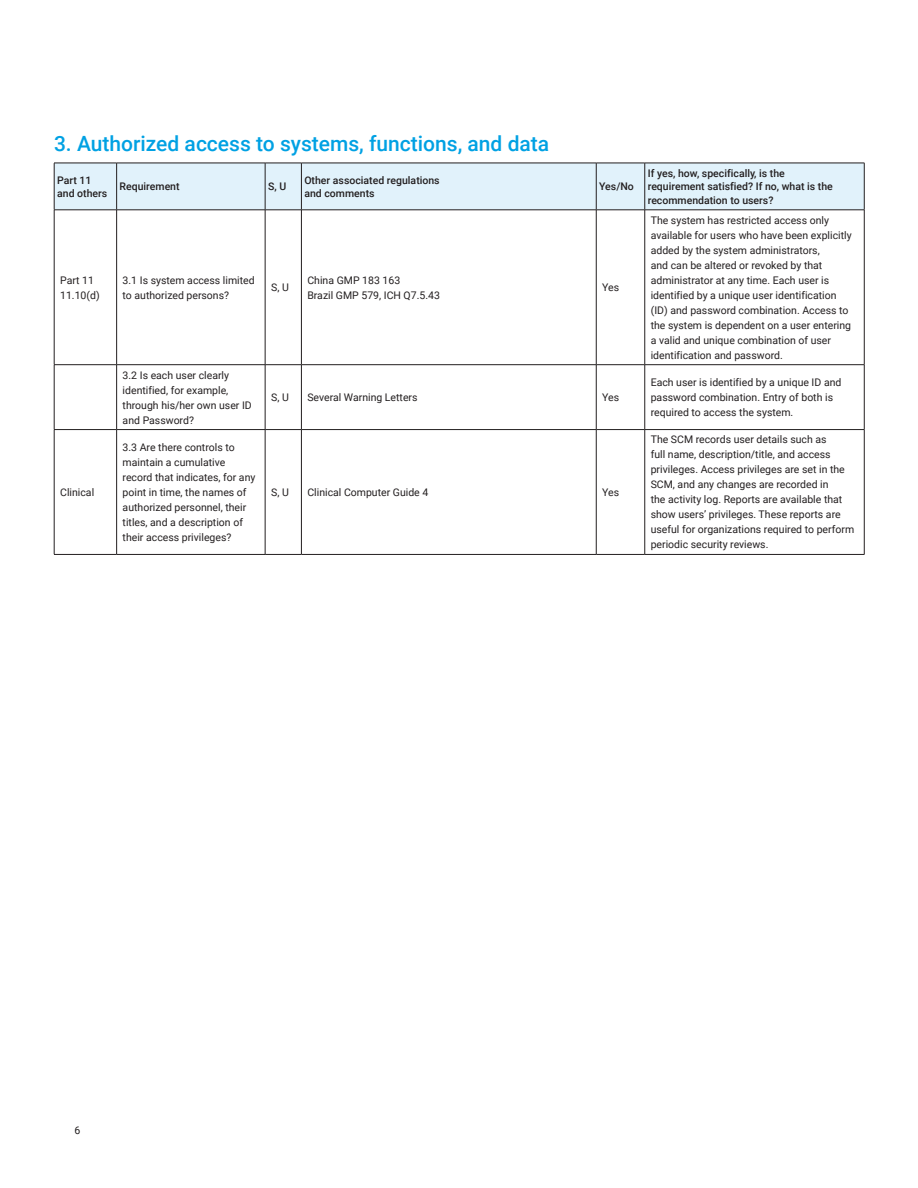
<style>
.page{position:relative;width:918px;height:1188px;background:#fff}
.page>*{position:absolute;margin:0;border:0;box-sizing:border-box;transform-origin:0 0}
.DATA_text_black{font:500 21px "Roboto";color:#00a1e3}
.DATA_table_text{font:10.5px/15px "Roboto";color:#231f20}
.DATA_table_text_head{font:500 10.5px/13.5px "Roboto";color:#231f20}
.Table_body{font:10.5px/15px "Roboto";color:#231f20}
</style>
<div class="page">
<div style="left:55px;top:164px;width:809px;height:46px;background:#e1f2fb"></div>
<hr style="left:54px;top:210px;width:63px;height:1px;background:#231f20">
<hr style="left:54px;top:210px;width:1px;height:155px;background:#231f20">
<hr style="left:117px;top:210px;width:148px;height:1px;background:#231f20">
<hr style="left:116px;top:210px;width:1px;height:155px;background:#231f20">
<hr style="left:265px;top:210px;width:36px;height:1px;background:#231f20">
<hr style="left:265px;top:210px;width:1px;height:155px;background:#231f20">
<hr style="left:301px;top:210px;width:295px;height:1px;background:#231f20">
<hr style="left:301px;top:210px;width:1px;height:155px;background:#231f20">
<hr style="left:596px;top:210px;width:49px;height:1px;background:#231f20">
<hr style="left:596px;top:210px;width:1px;height:155px;background:#231f20">
<hr style="left:645px;top:210px;width:219px;height:1px;background:#231f20">
<hr style="left:645px;top:210px;width:1px;height:155px;background:#231f20">
<hr style="left:864px;top:210px;width:1px;height:155px;background:#231f20">
<hr style="left:54px;top:364px;width:63px;height:1px;background:#231f20">
<hr style="left:54px;top:365px;width:1px;height:64px;background:#231f20">
<hr style="left:117px;top:364px;width:148px;height:1px;background:#231f20">
<hr style="left:116px;top:365px;width:1px;height:64px;background:#231f20">
<hr style="left:265px;top:364px;width:36px;height:1px;background:#231f20">
<hr style="left:265px;top:365px;width:1px;height:64px;background:#231f20">
<hr style="left:301px;top:364px;width:295px;height:1px;background:#231f20">
<hr style="left:301px;top:365px;width:1px;height:64px;background:#231f20">
<hr style="left:596px;top:364px;width:49px;height:1px;background:#231f20">
<hr style="left:596px;top:365px;width:1px;height:64px;background:#231f20">
<hr style="left:645px;top:364px;width:219px;height:1px;background:#231f20">
<hr style="left:645px;top:365px;width:1px;height:64px;background:#231f20">
<hr style="left:864px;top:365px;width:1px;height:64px;background:#231f20">
<hr style="left:54px;top:429px;width:63px;height:1px;background:#231f20">
<hr style="left:54px;top:430px;width:1px;height:124px;background:#231f20">
<hr style="left:117px;top:429px;width:148px;height:1px;background:#231f20">
<hr style="left:116px;top:430px;width:1px;height:124px;background:#231f20">
<hr style="left:265px;top:429px;width:36px;height:1px;background:#231f20">
<hr style="left:265px;top:430px;width:1px;height:124px;background:#231f20">
<hr style="left:301px;top:429px;width:295px;height:1px;background:#231f20">
<hr style="left:301px;top:430px;width:1px;height:124px;background:#231f20">
<hr style="left:596px;top:429px;width:49px;height:1px;background:#231f20">
<hr style="left:596px;top:430px;width:1px;height:124px;background:#231f20">
<hr style="left:645px;top:429px;width:219px;height:1px;background:#231f20">
<hr style="left:645px;top:430px;width:1px;height:124px;background:#231f20">
<hr style="left:864px;top:430px;width:1px;height:124px;background:#231f20">
<hr style="left:54px;top:554px;width:63px;height:1px;background:#231f20">
<hr style="left:117px;top:554px;width:148px;height:1px;background:#231f20">
<hr style="left:265px;top:554px;width:36px;height:1px;background:#231f20">
<hr style="left:301px;top:554px;width:295px;height:1px;background:#231f20">
<hr style="left:596px;top:554px;width:49px;height:1px;background:#231f20">
<hr style="left:645px;top:554px;width:219px;height:1px;background:#231f20">
<hr style="left:54px;top:163px;width:63px;height:1px;background:#231f20">
<hr style="left:54px;top:163px;width:1px;height:47px;background:#231f20">
<hr style="left:117px;top:163px;width:148px;height:1px;background:#231f20">
<hr style="left:116px;top:163px;width:1px;height:47px;background:#231f20">
<hr style="left:265px;top:163px;width:36px;height:1px;background:#231f20">
<hr style="left:265px;top:163px;width:1px;height:47px;background:#231f20">
<hr style="left:301px;top:163px;width:295px;height:1px;background:#231f20">
<hr style="left:301px;top:163px;width:1px;height:47px;background:#231f20">
<hr style="left:596px;top:163px;width:49px;height:1px;background:#231f20">
<hr style="left:596px;top:163px;width:1px;height:47px;background:#231f20">
<hr style="left:645px;top:163px;width:219px;height:1px;background:#231f20">
<hr style="left:645px;top:163px;width:1px;height:47px;background:#231f20">
<hr style="left:864px;top:163px;width:1px;height:47px;background:#231f20">
<p class="DATA_text_black" style="left:54px;top:129px;width:497px">3. Authorized access to systems, functions, and data</p>
<p class="DATA_table_text_head" style="left:57px;top:173px;width:36px">Part 11</p>
<p class="DATA_table_text_head" style="left:57px;top:186px;width:52px">and others</p>
<p class="DATA_table_text_head" style="left:120px;top:179px;width:62px">Requirement</p>
<p class="DATA_table_text_head" style="left:268px;top:179px;width:20px">S, U</p>
<p class="DATA_table_text_head" style="left:304px;top:173px;width:137px">Other associated regulations and comments</p>
<p class="DATA_table_text_head" style="left:599px;top:179px;width:36px">Yes/No</p>
<p class="DATA_table_text" style="left:60px;top:272px;width:41px">Part 11<br>11.10(d)</p>
<p class="DATA_table_text" style="left:123px;top:272px;width:134px">3.1 Is system access limited to authorized persons?</p>
<p class="DATA_table_text" style="left:271px;top:280px;width:19px">S, U</p>
<p class="Table_body" style="left:307px;top:272px;width:134px">China GMP 183 163<br>Brazil GMP 579, ICH Q7.5.43</p>
<p class="DATA_table_text" style="left:602px;top:280px;width:18px">Yes</p>
<p class="DATA_table_text" style="left:60px;top:484px;width:36px">Clinical</p>
<p class="DATA_table_text" style="left:123px;top:367px;width:131px">3.2 Is each user clearly identified, for example, through his/her own user ID and Password?</p>
<p class="DATA_table_text" style="left:123px;top:439px;width:134px">3.3 Are there controls to maintain a cumulative record that indicates, for any point in time, the names of authorized personnel, their titles, and a description of their access privileges?</p>
<p class="DATA_table_text" style="left:271px;top:389px;width:19px">S, U</p>
<p class="Table_body" style="left:307px;top:389px;width:112px">Several Warning Letters</p>
<p class="DATA_table_text" style="left:602px;top:389px;width:18px">Yes</p>
<p class="DATA_table_text" style="left:271px;top:484px;width:19px">S, U</p>
<p class="Table_body" style="left:307px;top:484px;width:122px">Clinical Computer Guide 4</p>
<p class="DATA_table_text" style="left:602px;top:484px;width:18px">Yes</p>
<p class="DATA_table_text_head" style="left:648px;top:166px;width:187px">If yes, how, specifically, is the requirement satisfied? If no, what is the recommendation to users?</p>
<p class="DATA_table_text" style="left:651px;top:212px;width:202px">The system has restricted access only available for users who have been explicitly added by the system administrators,<br>and can be altered or revoked by that administrator at any time. Each user is identified by a unique user identification (ID) and password combination. Access to the system is dependent on a user entering a valid and unique combination of user identification and password.</p>
<p class="DATA_table_text" style="left:651px;top:374px;width:192px">Each user is identified by a unique ID and password combination. Entry of both is required to access the system.</p>
<p class="DATA_table_text" style="left:651px;top:432px;width:205px">The SCM records user details such as<br>full name, description/title, and access privileges. Access privileges are set in the SCM, and any changes are recorded in<br>the activity log. Reports are available that show users’ privileges. These reports are useful for organizations required to perform periodic security reviews.</p>
<p class="DATA_table_text" style="left:75px;top:1122px;width:7px">6</p>
</div>
